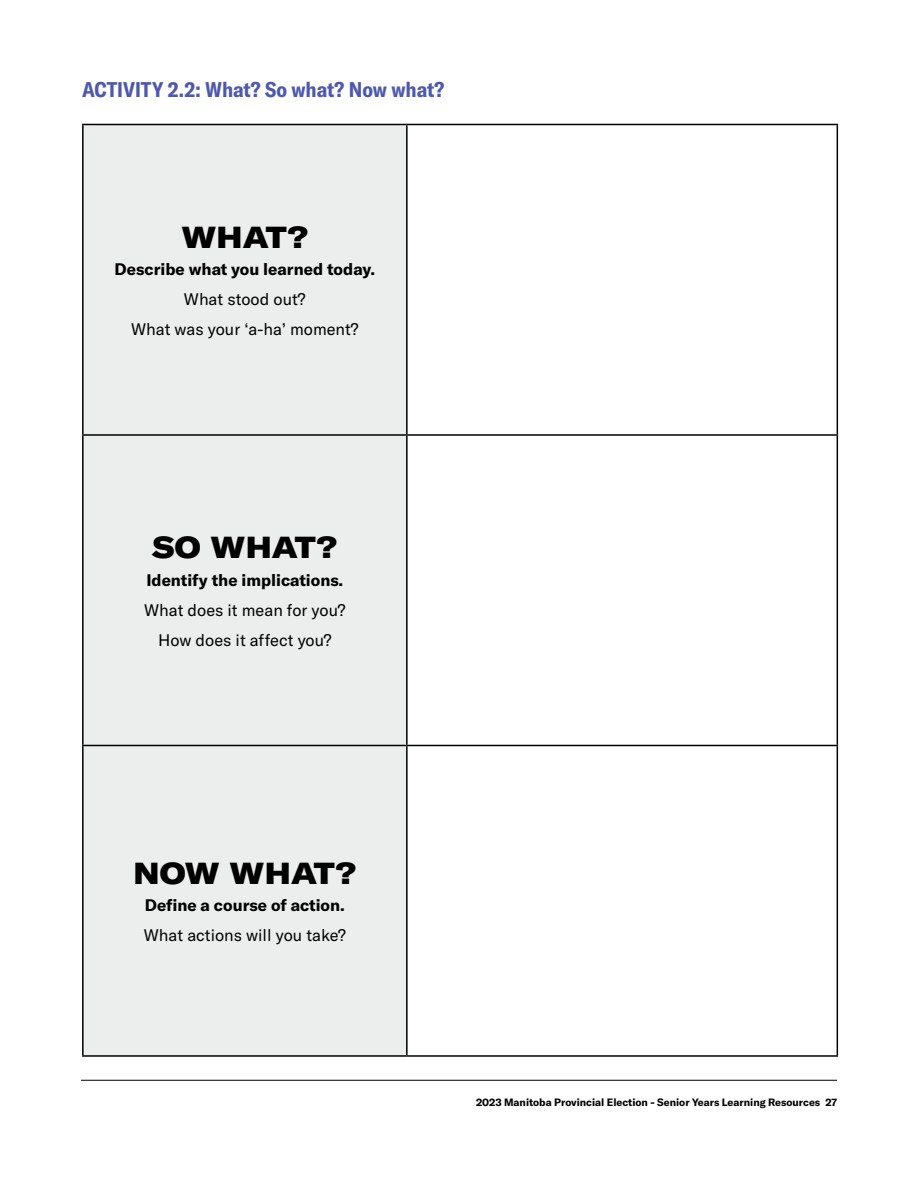
<style>
.page{position:relative;width:918px;height:1188px;background:#fff}
.page>*{position:absolute;margin:0;border:0;box-sizing:border-box;transform-origin:0 0}
.Activity_-_Subhead{font:900 expanded 30px "GT America";letter-spacing:.01em;color:#000}
.Text_-_Hed{font:700 condensed 21px "GT America";color:#4e59ae}
.Activity_-_Paragraph{font:16.5px "GT America";color:#000}
.Activity_-_Paragraph-2{font:700 16.5px "GT America";color:#000}
.t1{font:700 10.5px "GT America";color:#000}
</style>
<div class="page">
<hr style="left:81px;top:1080px;width:756px;height:1px;background:#000">
<div style="left:84px;top:125px;width:322px;height:930px;background:#eceded"></div>
<hr style="left:407px;top:124px;width:431px;height:1px;background:#000">
<hr style="left:837px;top:125px;width:1px;height:309px;background:#000">
<hr style="left:82px;top:434px;width:325px;height:2px;background:#000">
<hr style="left:407px;top:434px;width:431px;height:2px;background:#000">
<hr style="left:837px;top:436px;width:1px;height:309px;background:#000">
<hr style="left:82px;top:745px;width:325px;height:1px;background:#000">
<hr style="left:407px;top:745px;width:431px;height:1px;background:#000">
<hr style="left:837px;top:746px;width:1px;height:309px;background:#000">
<hr style="left:407px;top:1055px;width:431px;height:2px;background:#000">
<hr style="left:82px;top:124px;width:325px;height:1px;background:#000">
<hr style="left:82px;top:125px;width:2px;height:309px;background:#000">
<hr style="left:406px;top:125px;width:2px;height:309px;background:#000">
<hr style="left:82px;top:436px;width:2px;height:309px;background:#000">
<hr style="left:406px;top:436px;width:2px;height:309px;background:#000">
<hr style="left:82px;top:746px;width:2px;height:309px;background:#000">
<hr style="left:406px;top:746px;width:2px;height:309px;background:#000">
<hr style="left:82px;top:1055px;width:325px;height:2px;background:#000">
<p class="Text_-_Hed" style="left:82px;top:77px;width:364px">ACTIVITY 2.2: What? So what? Now what?</p>
<p class="Activity_-_Subhead" style="left:181px;top:218px;width:128px">WHAT?</p>
<p class="Activity_-_Paragraph-2" style="left:115px;top:259px;width:262px">Describe what you learned today.</p>
<p class="Activity_-_Paragraph" style="left:184px;top:290px;width:123px">What stood out?</p>
<p class="Activity_-_Paragraph" style="left:131px;top:320px;width:229px">What was your ‘a-ha’ moment?</p>
<p class="Activity_-_Subhead" style="left:152px;top:528px;width:186px">SO WHAT?</p>
<p class="Activity_-_Paragraph-2" style="left:146px;top:570px;width:198px">Identify the implications.</p>
<p class="Activity_-_Paragraph" style="left:144px;top:600px;width:203px">What does it mean for you?</p>
<p class="Activity_-_Paragraph" style="left:158px;top:630px;width:175px">How does it affect you?</p>
<p class="Activity_-_Subhead" style="left:133px;top:854px;width:224px">NOW WHAT?</p>
<p class="Activity_-_Paragraph-2" style="left:145px;top:895px;width:202px">Define a course of action.</p>
<p class="Activity_-_Paragraph" style="left:144px;top:926px;width:203px">What actions will you take?</p>
<p class="t1" style="left:476px;top:1096px;width:362px">2023 Manitoba Provincial Election - Senior Years Learning Resources 27</p>
</div>
